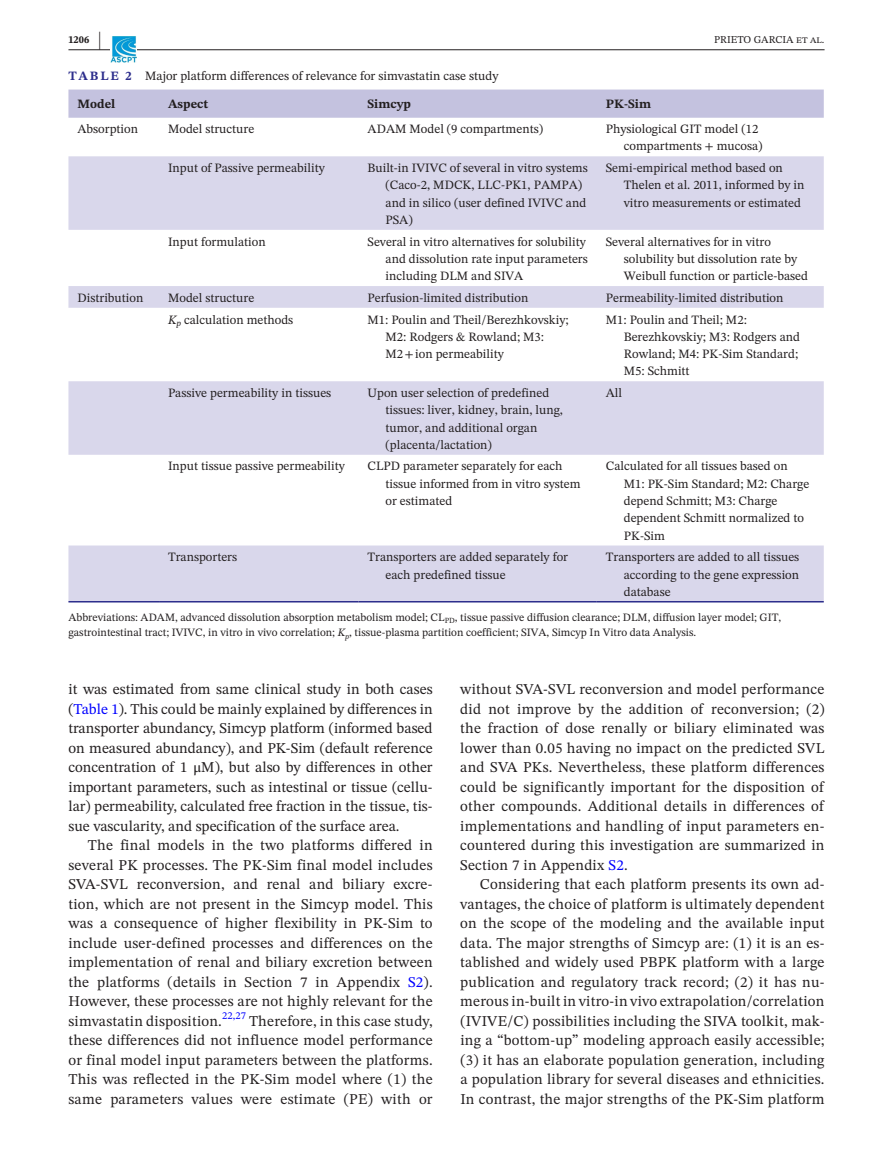
<style>
.page{position:relative;width:893px;height:1174px;background:#fff}
.page>*{position:absolute;margin:0;border:0;box-sizing:border-box;transform-origin:0 0}
.t1{font:15px/19.5px "STIX Two Text";letter-spacing:.015em;color:#231f20;text-align:justify}
.t2{font:12.75px/17.2px "STIX Two Text";color:#231f20}
.t3{font:700 12.75px "STIX Two Text";color:#231f20}
.t4{font:11.25px/15.8px "STIX Two Text";color:#231f20}
.t5{font:10.5px "STIX Two Text";color:#231f20}
.t6{font:700 10.5px "STIX Two Text";color:#231f20}
.s1{font-size:21px}
.s2{font-weight:700;color:#2c2d8c}
.s3{font-family:"STIX"}
.s4{font-style:italic}
.s5{color:#00f}
</style>
<div class="page">
<hr style="left:68px;top:49px;width:756px;height:1px;background:#231f20">
<img style="left:111px;top:37px;width:25px;height:25px">
<div style="left:68px;top:90px;width:756px;height:28px;background:#c4c2df"></div>
<svg style="left:68px;top:156px;width:756px;height:445px"></svg>
<hr style="left:68px;top:601px;width:91px;height:1px;background:#2c2d8c">
<hr style="left:159px;top:601px;width:200px;height:1px;background:#2c2d8c">
<hr style="left:359px;top:601px;width:238px;height:1px;background:#2c2d8c">
<hr style="left:597px;top:601px;width:227px;height:1px;background:#2c2d8c">
<p class="t6" style="left:68px;top:32px;width:34px">1206 <span class="s1">|</span></p>
<p class="t5" style="left:714px;top:32px;width:112px">PRIETO GARCIA et al.</p>
<p class="t2" style="left:68px;top:67px;width:432px"><span class="s2">TABLE 2</span> Major platform differences of relevance for simvastatin case study</p>
<p class="t3" style="left:77px;top:95px;width:39px">Model</p>
<p class="t3" style="left:168px;top:95px;width:42px">Aspect</p>
<p class="t3" style="left:368px;top:95px;width:45px">Simcyp</p>
<p class="t3" style="left:606px;top:95px;width:47px">PK-Sim</p>
<p class="t2" style="left:77px;top:120px;width:62px">Absorption</p>
<p class="t2" style="left:168px;top:120px;width:88px">Model structure</p>
<p class="t2" style="left:368px;top:120px;width:177px">ADAM Model (9 compartments)</p>
<p class="t2" style="left:624px;top:120px;width:140px;text-indent:-18px">Physiological GIT model (12 compartments <span class="s3">+</span> mucosa)</p>
<p class="t2" style="left:168px;top:159px;width:158px">Input of Passive permeability</p>
<p class="t2" style="left:386px;top:159px;width:204px;text-indent:-18px">Built-in IVIVC of several in vitro systems (Caco-2, MDCK, LLC-PK1, PAMPA) and in silico (user defined IVIVC and<br>PSA)</p>
<p class="t2" style="left:624px;top:159px;width:182px;text-indent:-18px">Semi-empirical method based on<br>Thelen et al. 2011, informed by in vitro measurements or estimated</p>
<p class="t2" style="left:168px;top:233px;width:99px">Input formulation</p>
<p class="t2" style="left:386px;top:233px;width:204px;text-indent:-18px">Several in vitro alternatives for solubility and dissolution rate input parameters including DLM and SIVA</p>
<p class="t2" style="left:624px;top:233px;width:186px;text-indent:-18px">Several alternatives for in vitro solubility but dissolution rate by<br>Weibull function or particle-based</p>
<p class="t2" style="left:77px;top:289px;width:67px">Distribution</p>
<p class="t2" style="left:168px;top:289px;width:88px">Model structure</p>
<p class="t2" style="left:368px;top:289px;width:162px">Perfusion-limited distribution</p>
<p class="t2" style="left:606px;top:289px;width:179px">Permeability-limited distribution</p>
<p class="t2" style="left:168px;top:310px;width:127px"><span class="s4">K</span><sub>p</sub> calculation methods</p>
<p class="t2" style="left:386px;top:310px;width:185px;text-indent:-18px">M1: Poulin and Theil/Berezhkovskiy;<br>M2: Rodgers &amp; Rowland; M3:<br>M2<span class="s3">+</span>ion permeability</p>
<p class="t2" style="left:624px;top:310px;width:178px;text-indent:-18px">M1: Poulin and Theil; M2:<br>Berezhkovskiy; M3: Rodgers and<br>Rowland; M4: PK-Sim Standard;<br>M5: Schmitt</p>
<p class="t2" style="left:168px;top:384px;width:165px">Passive permeability in tissues</p>
<p class="t2" style="left:386px;top:384px;width:179px;text-indent:-18px">Upon user selection of predefined tissues: liver, kidney, brain, lung, tumor, and additional organ (placenta/lactation)</p>
<p class="t2" style="left:606px;top:384px;width:18px">All</p>
<p class="t2" style="left:168px;top:457px;width:178px">Input tissue passive permeability</p>
<p class="t2" style="left:386px;top:457px;width:197px;text-indent:-18px">CLPD parameter separately for each tissue informed from in vitro system or estimated</p>
<p class="t2" style="left:624px;top:457px;width:187px;text-indent:-18px">Calculated for all tissues based on<br>M1: PK-Sim Standard; M2: Charge depend Schmitt; M3: Charge dependent Schmitt normalized to<br>PK-Sim</p>
<p class="t2" style="left:168px;top:548px;width:71px">Transporters</p>
<p class="t2" style="left:386px;top:548px;width:184px;text-indent:-18px">Transporters are added separately for each predefined tissue</p>
<p class="t2" style="left:624px;top:548px;width:177px;text-align:justify;text-indent:-18px">Transporters are added to all tissues according to the gene expression database</p>
<p class="t4" style="left:68px;top:609px;width:714px">Abbreviations: ADAM, advanced dissolution absorption metabolism model; CL<sub>PD</sub>, tissue passive diffusion clearance; DLM, diffusion layer model; GIT, gastrointestinal tract; IVIVC, in vitro in vivo correlation; <span class="s4">K</span><sub>p</sub>, tissue-plasma partition coefficient; SIVA, Simcyp In Vitro data Analysis.</p>
<p class="t1" style="left:68px;top:679px;width:366px">it was estimated from same clinical study in both cases (<span class="s5">Table 1</span>). This could be mainly explained by differences in transporter abundancy, Simcyp platform (informed based on measured abundancy), and PK-Sim (default reference concentration of 1 <span class="s3">μ</span>M), but also by differences in other important parameters, such as intestinal or tissue (cellu&shy;lar) permeability, calculated free fraction in the tissue, tis&shy;sue vascularity, and specification of the surface area.</p>
<p class="t1" style="left:68px;top:835px;width:366px;text-indent:20px">The final models in the two platforms differed in several PK processes. The PK-Sim final model includes SVA-SVL reconversion, and renal and biliary excre&shy;tion, which are not present in the Simcyp model. This was a consequence of higher flexibility in PK-Sim to include user-defined processes and differences on the implementation of renal and biliary excretion between the platforms (details in Section 7 in Appendix <span class="s5">S2</span>).<br>However, these processes are not highly relevant for the simvastatin disposition.<sup>22,27</sup> Therefore, in this case study, these differences did not influence model performance or final model input parameters between the platforms.<br>This was reflected in the PK-Sim model where (1) the same parameters values were estimate (PE) with or</p>
<p class="t1" style="left:460px;top:679px;width:366px">without SVA-SVL reconversion and model performance did not improve by the addition of reconversion; (2) the fraction of dose renally or biliary eliminated was lower than 0.05 having no impact on the predicted SVL and SVA PKs. Nevertheless, these platform differences could be significantly important for the disposition of other compounds. Additional details in differences of implementations and handling of input parameters en&shy;countered during this investigation are summarized in Section 7 in Appendix <span class="s5">S2</span>.</p>
<p class="t1" style="left:460px;top:874px;width:366px;text-indent:20px">Considering that each platform presents its own ad&shy;vantages, the choice of platform is ultimately dependent on the scope of the modeling and the available input data. The major strengths of Simcyp are: (1) it is an es&shy;tablished and widely used PBPK platform with a large publication and regulatory track record; (2) it has nu&shy;merous in-built in vitro-in vivo extrapolation/correlation (IVIVE/C) possibilities including the SIVA toolkit, mak&shy;ing a “bottom-up” modeling approach easily accessible; (3) it has an elaborate population generation, including a population library for several diseases and ethnicities.<br>In contrast, the major strengths of the PK-Sim platform</p>
</div>
